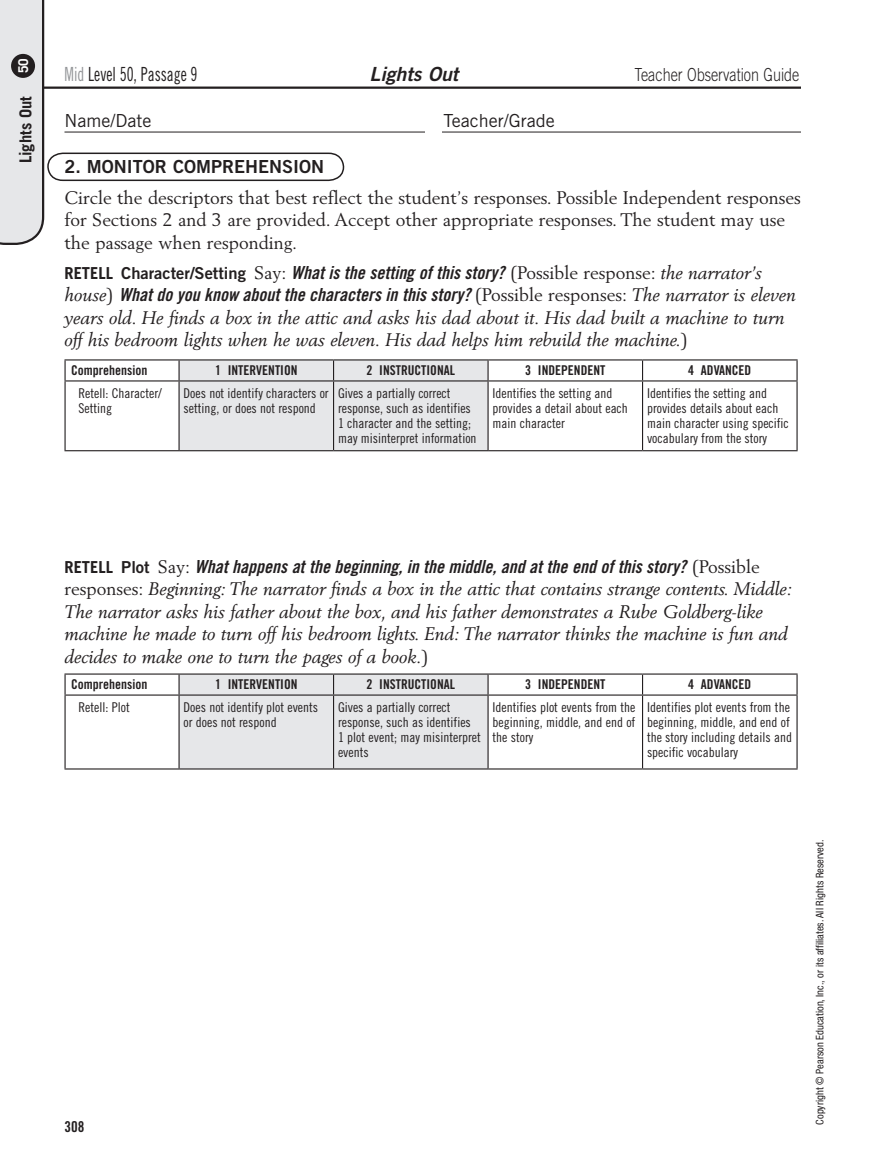
<style>
.page{position:relative;width:891px;height:1175px;background:#fff}
.page>*{position:absolute;margin:0;border:0;box-sizing:border-box;transform-origin:0 0}
.t1{font:19.5px "Trade Gothic LT Std Cn 18";color:#231f20;scale:.8 1}
.t2{font:19.5px "Trade Gothic LT Std Bd 2 Obl";color:#231f20}
.t3{font:italic 18px/22.5px "Berling LT Std";color:#231f20}
.t4{font:18px/22.5px "Trade Gothic LT Std Bd Cn 20 Obl";color:#231f20}
.t5{font:18px/22.5px "Berling LT Std";color:#231f20}
.t6{font:300 18px "Trade Gothic LT Std";color:#231f20;scale:.8 1}
.t7{font:18px "Trade Gothic LT Std";color:#231f20}
.t8{font:18px "Trade Gothic LT Std Bd 2";color:#231f20}
.t9{font:700 16.5px "Trade Gothic LT Std";color:#231f20}
.t10{font:15px "Trade Gothic LT Std Bd Cn 20";color:#231f20}
.t11{font:13.5px/15px "Trade Gothic LT Std Cn 18";color:#231f20}
.t12{font:13.5px "Trade Gothic LT Std Bd Cn 20";color:#231f20}
.t13{font:700 13.5px "Trade Gothic LT Std";color:#fff}
.t14{font:condensed 10.5px "Helvetica Neue LT Std";color:#231f20}
.s1{color:#939598}
.s2{font-family:"Trade Gothic LT Std";font-weight:700;font-size:16.5px}
.s3{font-family:"Trade Gothic LT Std Bd 2";font-size:16.5px}
.s4{font-family:"Berling LT Std"}
.s5{font-family:"Berling LT Std";font-style:italic}
.s6{font-style:normal}
</style>
<div class="page">
<hr style="left:42px;top:86px;width:759px;height:3px;background:#231f20">
<hr style="left:64px;top:131px;width:737px;height:1px;background:#231f20">
<svg style="left:66px;top:360px;width:730px;height:90px"></svg>
<hr style="left:64px;top:381px;width:2px;height:69px;background:#231f20">
<hr style="left:178px;top:381px;width:2px;height:69px;background:#231f20">
<hr style="left:642px;top:381px;width:1px;height:69px;background:#231f20">
<hr style="left:796px;top:381px;width:2px;height:69px;background:#231f20">
<hr style="left:64px;top:450px;width:115px;height:1px;background:#231f20">
<hr style="left:488px;top:450px;width:155px;height:1px;background:#231f20">
<hr style="left:643px;top:450px;width:155px;height:1px;background:#231f20">
<hr style="left:64px;top:359px;width:115px;height:1px;background:#231f20">
<hr style="left:64px;top:360px;width:2px;height:20px;background:#231f20">
<hr style="left:179px;top:359px;width:155px;height:1px;background:#231f20">
<hr style="left:178px;top:360px;width:2px;height:20px;background:#231f20">
<hr style="left:334px;top:359px;width:154px;height:1px;background:#231f20">
<hr style="left:488px;top:359px;width:155px;height:1px;background:#231f20">
<div style="left:179px;top:360px;width:310px;height:91px;background:#e6e7e9"></div>
<hr style="left:643px;top:359px;width:155px;height:1px;background:#231f20">
<svg style="left:642px;top:360px;width:1px;height:20px"></svg>
<hr style="left:796px;top:360px;width:2px;height:20px;background:#231f20">
<hr style="left:64px;top:380px;width:115px;height:1px;background:#231f20">
<hr style="left:179px;top:380px;width:155px;height:1px;background:#231f20">
<hr style="left:334px;top:380px;width:154px;height:1px;background:#231f20">
<hr style="left:488px;top:380px;width:155px;height:1px;background:#231f20">
<hr style="left:643px;top:380px;width:155px;height:1px;background:#231f20">
<svg style="left:66px;top:674px;width:730px;height:94px"></svg>
<hr style="left:64px;top:695px;width:2px;height:73px;background:#231f20">
<hr style="left:178px;top:695px;width:2px;height:73px;background:#231f20">
<hr style="left:642px;top:695px;width:1px;height:73px;background:#231f20">
<hr style="left:796px;top:695px;width:2px;height:73px;background:#231f20">
<hr style="left:64px;top:768px;width:115px;height:1px;background:#231f20">
<hr style="left:488px;top:768px;width:155px;height:1px;background:#231f20">
<hr style="left:643px;top:768px;width:155px;height:1px;background:#231f20">
<hr style="left:64px;top:673px;width:115px;height:1px;background:#231f20">
<hr style="left:64px;top:674px;width:2px;height:20px;background:#231f20">
<hr style="left:179px;top:673px;width:155px;height:1px;background:#231f20">
<hr style="left:178px;top:674px;width:2px;height:20px;background:#231f20">
<hr style="left:334px;top:673px;width:154px;height:1px;background:#231f20">
<hr style="left:488px;top:673px;width:155px;height:1px;background:#231f20">
<div style="left:179px;top:674px;width:310px;height:95px;background:#e6e7e9"></div>
<hr style="left:643px;top:673px;width:155px;height:1px;background:#231f20">
<svg style="left:642px;top:674px;width:1px;height:20px"></svg>
<hr style="left:796px;top:674px;width:2px;height:20px;background:#231f20">
<hr style="left:64px;top:694px;width:115px;height:1px;background:#231f20">
<hr style="left:179px;top:694px;width:155px;height:1px;background:#231f20">
<hr style="left:334px;top:694px;width:154px;height:1px;background:#231f20">
<hr style="left:488px;top:694px;width:155px;height:1px;background:#231f20">
<hr style="left:643px;top:694px;width:155px;height:1px;background:#231f20">
<svg style="left:0;top:0;width:345px;height:245px"></svg>
<div style="left:425px;top:110px;width:16px;height:26px;background:#fff"></div>
<p class="t13" style="left:15px;top:73px;width:17px;rotate:-90deg">50</p>
<p class="t9" style="left:16px;top:163px;width:69px;rotate:-90deg">Lights Out</p>
<h1 class="t1" style="left:64px;top:62px;width:168px"><span class="s1">Mid</span> Level 50, Passage 9</h1>
<h1 class="t2" style="left:370px;top:62px;width:90px">Lights Out</h1>
<h2 class="t6" style="left:634px;top:64px;width:208px">Teacher Observation Guide</h2>
<h2 class="t7" style="left:64px;top:110px;width:88px">Name/Date</h2>
<h2 class="t7" style="left:443px;top:110px;width:113px">Teacher/Grade</h2>
<h2 class="t8" style="left:64px;top:155px;width:261px">2. MONITOR COMPREHENS ION</h2>
<h2 class="t5" style="left:64px;top:186px;width:738px">Circle the descriptors that best reflect the student’s responses. Possible Independent responses for Sections 2 and 3 are provided. Accept other appropriate responses. The student may use the passage when responding.</h2>
<h2 class="t4" style="left:64px;top:261px;width:733px"><span class="s2">RETELL</span> <span class="s3">CHARACTER/SETTING</span> <span class="s4">Say:</span> What is the setting of this story? <span class="s4">(Possible response:</span> <span class="s5">the narrator’s house</span><span class="s4">)</span> What do you know about the characters in this story? <span class="s4">(Possible responses:</span> <span class="s5">The narrator is eleven</span></h2>
<h2 class="t3" style="left:65px;top:306px;width:721px">years old. He finds a box in the attic and asks his dad about it. His dad built a machine to turn off his bedroom lights when he was eleven. His dad helps him rebuild the machine.<span class="s6">)</span></h2>
<p class="t12" style="left:71px;top:362px;width:78px">Comprehension</p>
<p class="t12" style="left:215px;top:362px;width:84px">1 INTERVENTION</p>
<p class="t12" style="left:367px;top:362px;width:90px">2 INSTRUCTIONAL</p>
<p class="t12" style="left:525px;top:362px;width:82px">3 INDEPENDENT</p>
<p class="t12" style="left:688px;top:362px;width:65px">4 ADVANCED</p>
<p class="t11" style="left:79px;top:386px;width:85px">Retell: Character/<br>Setting</p>
<p class="t11" style="left:184px;top:386px;width:147px">Does not identify characters or setting, or does not respond</p>
<p class="t11" style="left:338px;top:386px;width:140px">Gives a partially correct response, such as identifies<br>1 character and the setting; may misinterpret information</p>
<p class="t11" style="left:493px;top:386px;width:137px">Identifies the setting and provides a detail about each main character</p>
<p class="t11" style="left:647px;top:386px;width:143px">Identifies the setting and provides details about each main character using specific vocabulary from the story</p>
<h2 class="t4" style="left:64px;top:555px;width:697px"><span class="s2">RETELL</span> <span class="s3">PLOT</span> <span class="s4">Say:</span> What happens at the beginning, in the middle, and at the end of this story? <span class="s4">(Possible</span></h2>
<p class="t3" style="left:65px;top:577px;width:729px"><span class="s6">responses:</span> Beginning: The narrator finds a box in the attic that contains strange contents. Middle:<br>The narrator asks his father about the box, and his father demonstrates a Rube Goldberg-like machine he made to turn off his bedroom lights. End: The narrator thinks the machine is fun and decides to make one to turn the pages of a book.<span class="s6">)</span></p>
<p class="t12" style="left:71px;top:676px;width:78px">Comprehension</p>
<p class="t12" style="left:215px;top:676px;width:84px">1 INTERVENTION</p>
<p class="t12" style="left:367px;top:676px;width:90px">2 INSTRUCTIONAL</p>
<p class="t12" style="left:525px;top:676px;width:82px">3 INDEPENDENT</p>
<p class="t12" style="left:688px;top:676px;width:65px">4 ADVANCED</p>
<p class="t11" style="left:79px;top:700px;width:53px">Retell: Plot</p>
<p class="t11" style="left:184px;top:700px;width:136px">Does not identify plot events or does not respond</p>
<p class="t11" style="left:338px;top:700px;width:144px">Gives a partially correct response, such as identifies<br>1 plot event; may misinterpret events</p>
<p class="t11" style="left:493px;top:700px;width:144px;text-align:justify">Identifies plot events from the beginning, middle, and end of the story</p>
<p class="t11" style="left:647px;top:700px;width:147px">Identifies plot events from the beginning, middle, and end of the story including details and specific vocabulary</p>
<p class="t10" style="left:64px;top:1117px;width:21px">308</p>
<p class="t14" style="left:814px;top:1124px;width:286px;rotate:-90deg">Copyright © Pearson Education, Inc., or its affiliates. All Rights Reserved.</p>
</div>
